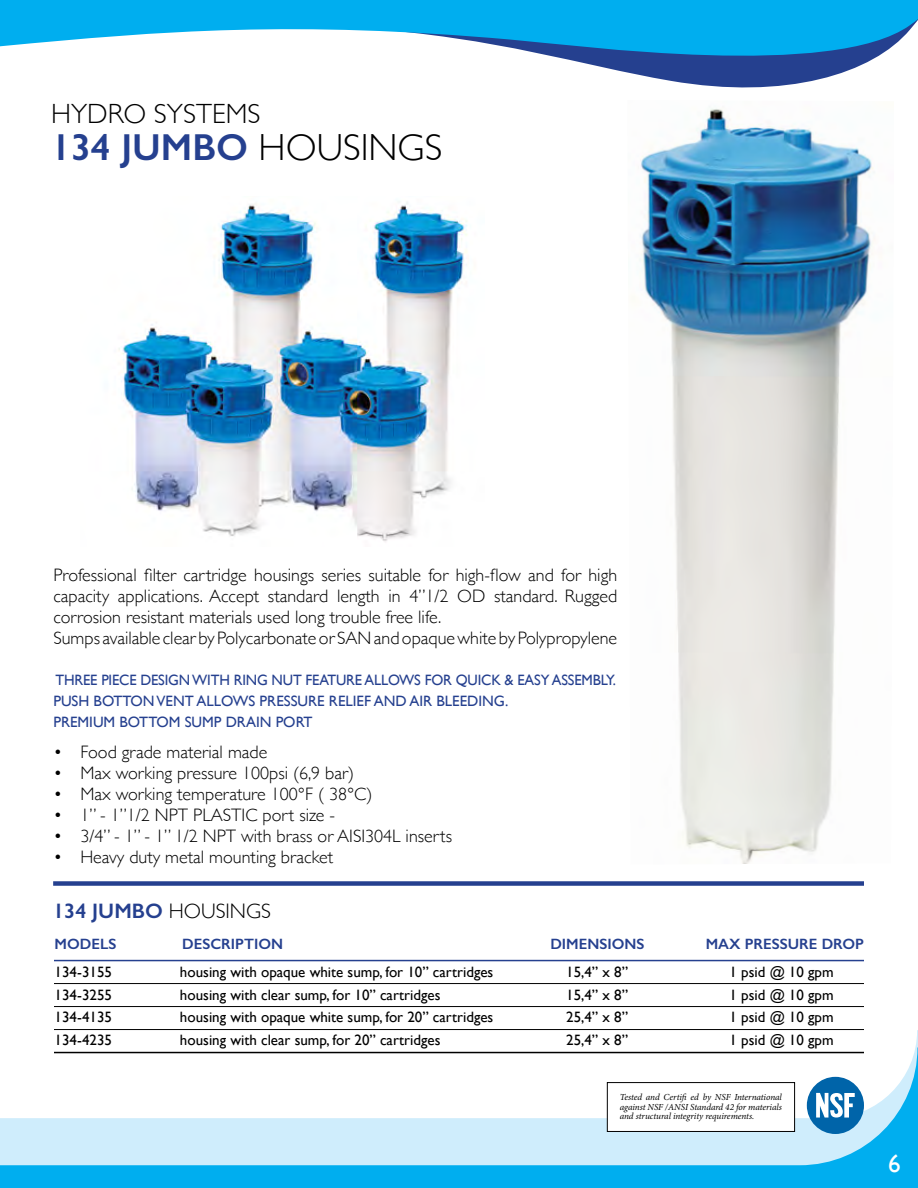
<style>
.page{position:relative;width:918px;height:1188px;background:#fff}
.page>*{position:absolute;margin:0;border:0;box-sizing:border-box;transform-origin:0 0}
.t1{font:600 37.65px "Gill Sans";color:#25408f}
.t2{font:300 27.75px "Gill Sans";color:#000}
.t3{font:25.2px "Gill Sans";color:#fff}
.t4{font:600 21px "Gill Sans";color:#25408f}
.t5{font:300 18px/21px "Gill Sans";color:#000}
.t6{font:15px/22.5px "Gill Sans";color:#000;text-align:justify}
.t7{font:15px/21px "Gill Sans";letter-spacing:-.005em;color:#25408f}
.t8{font:600 15px "Gill Sans";color:#25408f}
.t9{font:italic 9.3px/9.3px "Minion Pro";letter-spacing:-.01em;color:#000;text-align:justify}
.s1{font-weight:300;color:#000}
</style>
<div class="page">
<svg style="left:54px;top:1030px;width:864px;height:14px"></svg>
<svg style="left:0;top:1044px;width:918px;height:144px"></svg>
<img style="left:640px;top:108px;width:235px;height:756px">
<div style="left:53px;top:881px;width:811px;height:5px;background:#25408f"></div>
<img style="left:118px;top:202px;width:350px;height:340px">
<hr style="left:54px;top:960px;width:810px;height:1px;background:#25408f">
<hr style="left:54px;top:983px;width:810px;height:1px;background:#000">
<hr style="left:54px;top:1006px;width:810px;height:1px;background:#000">
<hr style="left:54px;top:1029px;width:810px;height:1px;background:#000">
<hr style="left:54px;top:1052px;width:810px;height:1px;background:#000">
<div style="left:607px;top:1083px;width:188px;height:48px;background:#fff"></div>
<div style="left:607px;top:1082px;width:188px;height:50px;border:1px solid #000"></div>
<div style="left:807px;top:1077px;width:57px;height:57px;background:#0064a9;border-radius:50%"></div>
<svg style="left:816px;top:1093px;width:39px;height:25px"></svg>
<svg style="left:666px;top:80px;width:150px;height:8px"></svg>
<svg style="left:0;top:0;width:918px;height:80px;fill:#00aeef"></svg>
<h2 class="t2" style="left:51px;top:92px;width:211px">HYDRO SYSTEMS</h2>
<h1 class="t1" style="left:51px;top:125px;width:393px">134 JUMBO <span class="s1">HOUSINGS</span></h1>
<p class="t5" style="left:53px;top:564px;width:565px">Professional filter cartridge housings series suitable for high-flow and for high capacity applications. Accept standard length in 4”1/2 OD standard. Rugged corrosion resistant materials used long trouble free life.<br>Sumps available clear by Polycarbonate or SAN and opaque white by Polypropylene</p>
<p class="t7" style="left:53px;top:669px;width:564px">THREE PIECE DESIGN WITH RING NUT FEATURE ALLOWS FOR QUICK &amp; EASY ASSEMBLY.<br>PUSH BOTTON VENT ALLOWS PRESSURE RELIEF AND AIR BLEEDING.<br>PREMIUM BOTTOM SUMP DRAIN PORT</p>
<p class="t5" style="left:53px;top:741px;width:216px">• Food grade material made</p>
<p class="t5" style="left:53px;top:762px;width:302px">• Max working pressure 100psi (6,9 bar)</p>
<p class="t5" style="left:53px;top:783px;width:321px">• Max working temperature 100°F ( 38°C)</p>
<p class="t5" style="left:53px;top:804px;width:283px">• 1” - 1”1/2 NPT PLASTIC port size -</p>
<p class="t5" style="left:53px;top:825px;width:400px">• 3/4” - 1” - 1” 1/2 NPT with brass or AISI304L inserts</p>
<p class="t5" style="left:53px;top:846px;width:281px">• Heavy duty metal mounting bracket</p>
<p class="t4" style="left:53px;top:898px;width:219px">134 JUMBO <span class="s1">HOUSINGS</span></p>
<p class="t8" style="left:55px;top:935px;width:63px">MODELS</p>
<p class="t6" style="left:55px;top:961px;width:59px">134-3155<br>134-3255<br>134-4135<br>134-4235</p>
<p class="t6" style="left:566px;top:961px;width:63px">15,4” x 8” 15,4” x 8” 25,4” x 8” 25,4” x 8”</p>
<p class="t6" style="left:730px;top:961px;width:106px">1 psid @ 10 gpm 1 psid @ 10 gpm 1 psid @ 10 gpm 1 psid @ 10 gpm</p>
<p class="t8" style="left:182px;top:935px;width:102px">DESCRIPTION</p>
<p class="t8" style="left:550px;top:935px;width:96px">DIMENSIONS</p>
<p class="t8" style="left:706px;top:935px;width:160px">MAX PRESSURE DROP</p>
<p class="t6" style="left:180px;top:961px;width:315px;text-align:left">housing with opaque white sump, for 10” cartridges housing with clear sump, for 10” cartridges<br>housing with opaque white sump, for 20” cartridges housing with clear sump, for 20” cartridges</p>
<p class="t9" style="left:620px;top:1093px;width:164px">Tested and Certifi ed by NSF International against NSF /ANSI Standard 42 for materials and structural integrity requirements.</p>
<h3 class="t3" style="left:888px;top:1149px;width:14px">6</h3>
</div>
